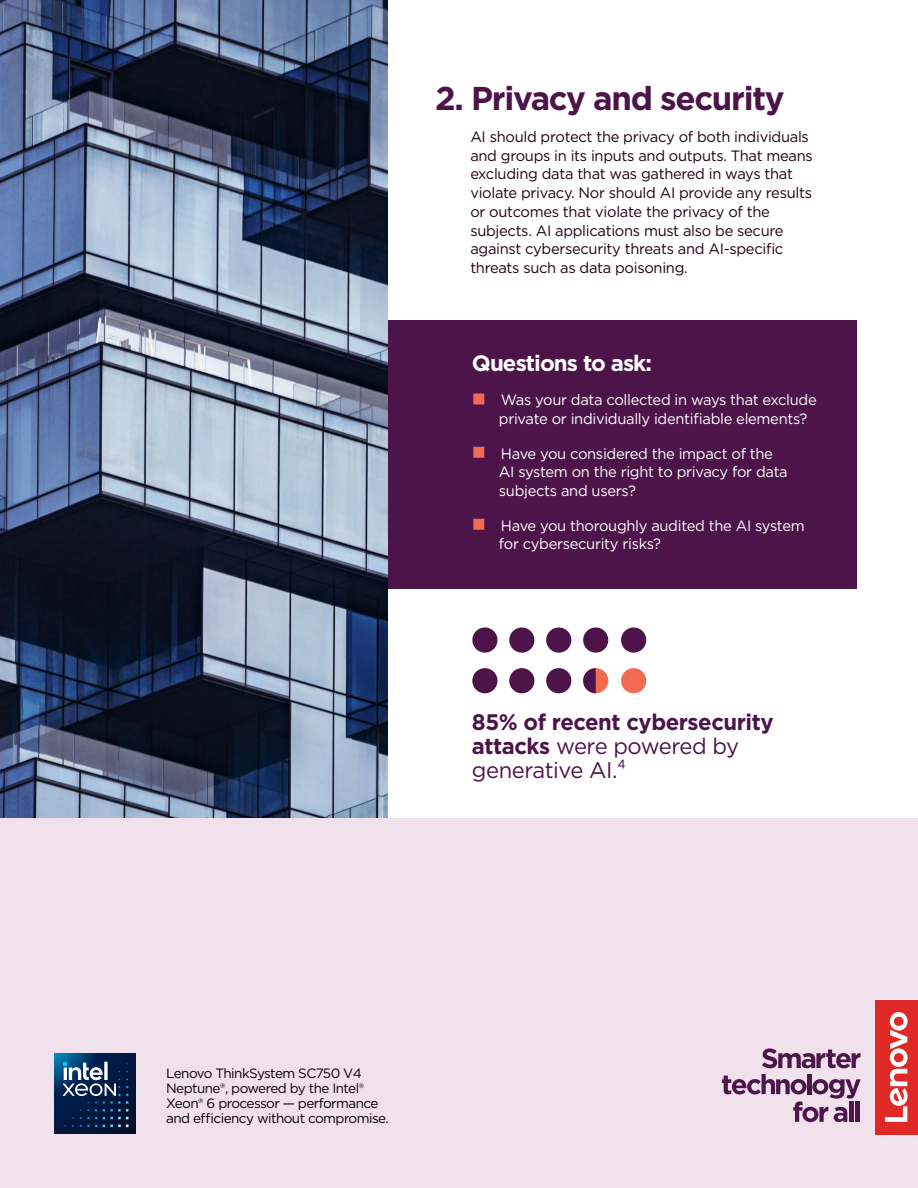
<style>
.page{position:relative;width:918px;height:1188px;background:#fff}
.page>*{position:absolute;margin:0;border:0;box-sizing:border-box;transform-origin:0 0}
.t1{font:700 33px "Gotham";letter-spacing:-.04em;color:#4d144a}
.t2{font:700 22.5px/24px "Gotham";letter-spacing:-.02em;color:#4d144a}
.t3{font:700 22.35px "Gotham";letter-spacing:-.04em;color:#fff}
.t4{font:15px/18.8px "Gotham";letter-spacing:-.02em;color:#1e0013}
.t5{font:15px/18.8px "Gotham";letter-spacing:-.02em;color:#fff}
.t6{font:13.5px/15px "Gotham";letter-spacing:-.04em;color:#000}
.s1{color:#f26a52}
.s2{font-weight:400}
</style>
<div class="page">
<div style="left:377px;top:320px;width:479px;height:269px;background:#4d144a"></div>
<img style="left:0;top:0;width:388px;height:819px">
<div style="left:0;top:819px;width:918px;height:369px;background:#f1e1ed"></div>
<div style="left:472px;top:627px;width:26px;height:26px;background:#4d144a;border-radius:50%"></div>
<div style="left:509px;top:627px;width:25px;height:26px;background:#4d144a;border-radius:50%"></div>
<div style="left:546px;top:627px;width:25px;height:26px;background:#4d144a;border-radius:50%"></div>
<div style="left:583px;top:627px;width:25px;height:26px;background:#4d144a;border-radius:50%"></div>
<div style="left:621px;top:627px;width:25px;height:26px;background:#4d144a;border-radius:50%"></div>
<div style="left:472px;top:668px;width:26px;height:25px;background:#4d144a;border-radius:50%"></div>
<div style="left:509px;top:668px;width:25px;height:25px;background:#4d144a;border-radius:50%"></div>
<div style="left:546px;top:668px;width:25px;height:25px;background:#4d144a;border-radius:50%"></div>
<div style="left:583px;top:668px;width:25px;height:25px;background:#f26a52;border-radius:50%"></div>
<div style="left:621px;top:668px;width:25px;height:25px;background:#f26a52;border-radius:50%"></div>
<svg style="left:583px;top:668px;width:13px;height:25px"></svg>
<svg style="left:55px;top:1053px;width:81px;height:81px;background:#1a395e"></svg>
<svg style="left:762px;top:1048px;width:99px;height:20px"></svg>
<svg style="left:722px;top:1074px;width:139px;height:48px"></svg>
<hr style="left:849px;top:1102px;width:4px;height:20px;background:#4d164a">
<hr style="left:855px;top:1102px;width:4px;height:20px;background:#4d164a">
<div style="left:875px;top:1000px;width:43px;height:134px;background:#e02926"></div>
<svg style="left:885px;top:1012px;width:23px;height:110px"></svg>
<h1 class="t1" style="left:435px;top:76px;width:351px">2. Privacy and security</h1>
<p class="t4" style="left:470px;top:127px;width:344px">AI should protect the privacy of both individuals and groups in its inputs and outputs. That means excluding data that was gathered in ways that violate privacy. Nor should AI provide any results or outcomes that violate the privacy of the subjects. AI applications must also be secure against cybersecurity threats and AI-specific threats such as data poisoning.</p>
<h3 class="t3" style="left:472px;top:348px;width:182px">Questions to ask:</h3>
<p class="t5" style="left:499px;top:390px;width:319px;text-indent:-27px"><span class="s1">■</span> Was your data collected in ways that exclude private or individually identifiable elements?</p>
<p class="t5" style="left:499px;top:444px;width:290px;text-indent:-27px"><span class="s1">■</span> Have you considered the impact of the<br>AI system on the right to privacy for data subjects and users?</p>
<p class="t5" style="left:499px;top:516px;width:307px;text-indent:-27px"><span class="s1">■</span> Have you thoroughly audited the AI system for cybersecurity risks?</p>
<h2 class="t2" style="left:472px;top:709px;width:303px">85% of recent cybersecurity attacks <span class="s2">were powered by generative AI.⁴</span></h2>
<p class="t6" style="left:166px;top:1066px;width:224px">Lenovo ThinkSystem SC750 V4<br>Neptune®, powered by the Intel®<br>Xeon® 6 processor — performance and efficiency without compromise.</p>
</div>
